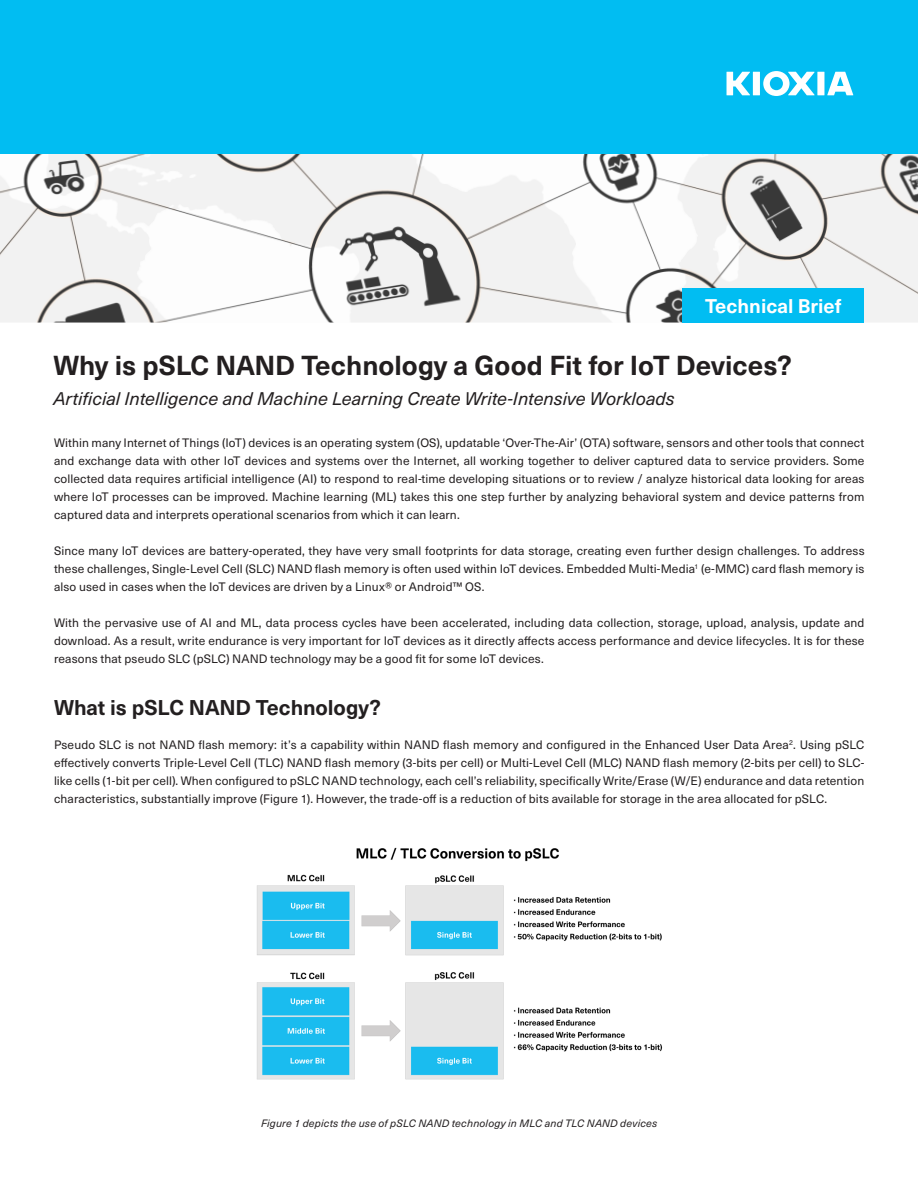
<style>
.page{position:relative;width:918px;height:1188px;background:#fff}
.page>*{position:absolute;margin:0;border:0;box-sizing:border-box;transform-origin:0 0}
.t1{font:700 27px "Neue Haas Unica W1 G";color:#231f20}
.subheading{font:700 21px "Neue Haas Unica W1 G";letter-spacing:-.005em;color:#231f20}
.t2{font:700 19.5px "Neue Haas Unica W1 G";color:#fff}
.t3{font:italic 18px "Neue Haas Unica W1 G";color:#231f20}
.t4{font:12px/18px "Neue Haas Unica W1 G";letter-spacing:.01em;color:#231f20;text-align:justify}
.t5{font:italic 10.5px "Neue Haas Unica W1 G";letter-spacing:.015em;color:#231f20}
</style>
<div class="page">
<img style="left:0;top:154px;width:918px;height:169px">
<div style="left:0;top:0;width:918px;height:154px;background:#01bdf2"></div>
<svg style="left:727px;top:71px;width:126px;height:25px"></svg>
<div style="left:683px;top:288px;width:181px;height:35px;background:#01bdf2"></div>
<img style="left:257px;top:847px;width:405px;height:233px">
<p class="t2" style="left:705px;top:291px;width:138px">Technical Brief</p>
<p class="t1" style="left:53px;top:344px;width:740px">Why is pSLC NAND Technology a Good Fit for IoT Devices?</p>
<p class="t3" style="left:53px;top:385px;width:623px">Artificial Intelligence and Machine Learning Create Write-Intensive Workloads</p>
<p class="t4" style="left:54px;top:433px;width:812px">Within many Internet of Things (IoT) devices is an operating system (OS), updatable ‘Over-The-Air’ (OTA) software, sensors and other tools that connect and exchange data with other IoT devices and systems over the Internet, all working together to deliver captured data to service providers. Some collected data requires artificial intelligence (AI) to respond to real-time developing situations or to review / analyze historical data looking for areas where IoT processes can be improved. Machine learning (ML) takes this one step further by analyzing behavioral system and device patterns from captured data and interprets operational scenarios from which it can learn.</p>
<p class="t4" style="left:54px;top:541px;width:812px">Since many IoT devices are battery-operated, they have very small footprints for data storage, creating even further design challenges. To address these challenges, Single-Level Cell (SLC) NAND flash memory is often used within IoT devices. Embedded Multi-Media<sup>1</sup> (e-MMC) card flash memory is also used in cases when the IoT devices are driven by a Linux® or Android™ OS.</p>
<p class="t4" style="left:54px;top:613px;width:812px">With the pervasive use of AI and ML, data process cycles have been accelerated, including data collection, storage, upload, analysis, update and download. As a result, write endurance is very important for IoT devices as it directly affects access performance and device lifecycles. It is for these reasons that pseudo SLC (pSLC) NAND technology may be a good fit for some IoT devices.</p>
<p class="subheading" style="left:54px;top:691px;width:329px">What is pSLC NAND Technology?</p>
<p class="t4" style="left:54px;top:735px;width:812px">Pseudo SLC is not NAND flash memory: it’s a capability within NAND flash memory and configured in the Enhanced User Data Area<sup>2</sup>. Using pSLC effectively converts Triple-Level Cell (TLC) NAND flash memory (3-bits per cell) or Multi-Level Cell (MLC) NAND flash memory (2-bits per cell) to SLC&shy;like cells (1-bit per cell). When configured to pSLC NAND technology, each cell’s reliability, specifically Write/Erase (W/E) endurance and data retention characteristics, substantially improve (Figure 1). However, the trade-off is a reduction of bits available for storage in the area allocated for pSLC.</p>
<p class="t5" style="left:261px;top:1116px;width:398px">Figure 1 depicts the use of pSLC NAND technology in MLC and TLC NAND devices</p>
</div>
